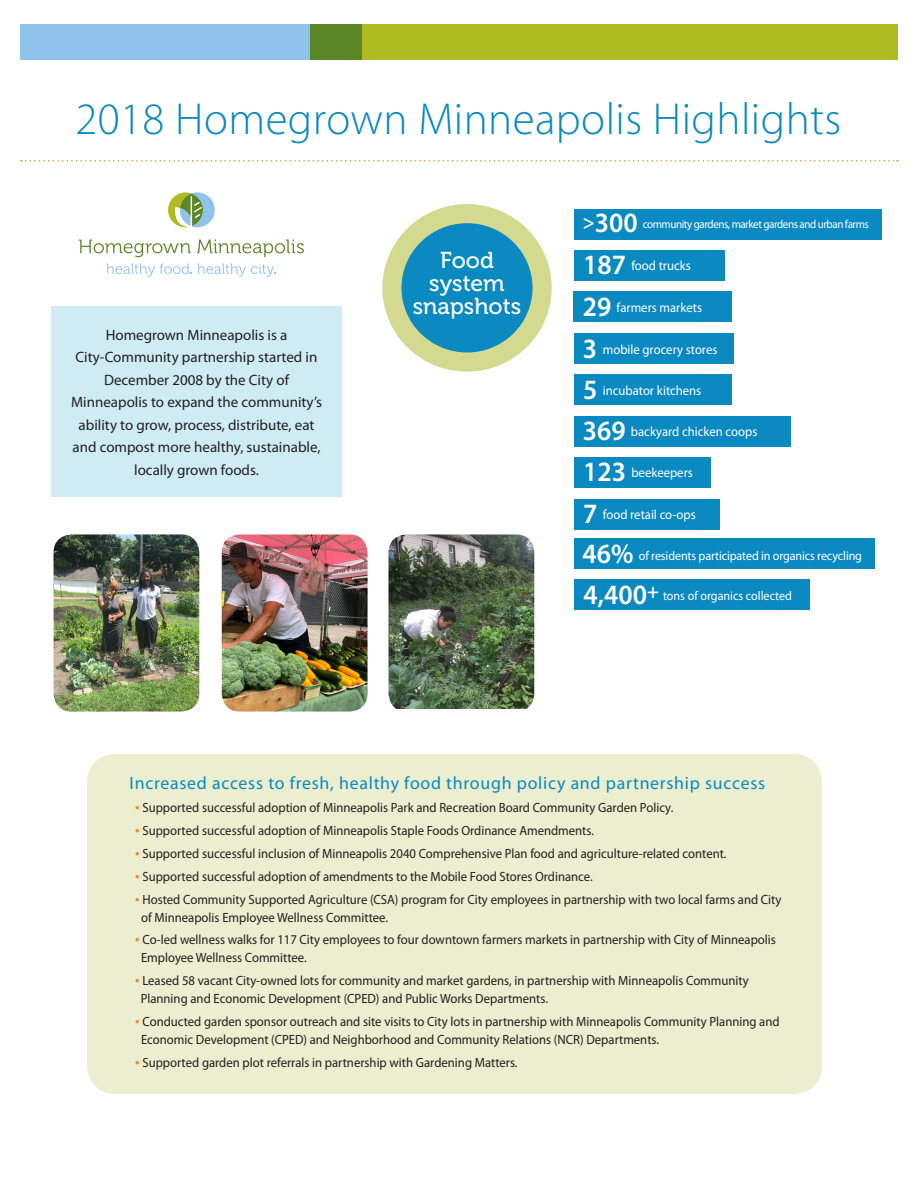
<style>
.page{position:relative;width:918px;height:1188px;background:#fff}
.page>*{position:absolute;margin:0;border:0;box-sizing:border-box;transform-origin:0 0}
.t1{font:45px "Myriad MM 215 600";letter-spacing:.01em;color:#0a8ac0}
.body{font:600 28.05px "Myriad Pro";color:#fff;scale:.95 1}
.t2{font:22.95px "Museo 500";color:#fff}
.t3{font:17.85px "Myriad Pro";letter-spacing:.04em;color:#0a8ac0}
.t4{font:15px/22.5px "Myriad Pro";color:#231f20;text-align:center}
.body-2{font:13.35px/18px "Myriad Pro";color:#231f20;scale:.95 1}
.body-3{font:13.35px "Myriad Pro";color:#fff;scale:.95 1}
.body-4{font:12.75px "Myriad Pro";letter-spacing:-.01em;color:#fff;scale:.95 1}
.body-5{font:11.7px "Myriad Pro";letter-spacing:-.04em;color:#fff;scale:.95 1}
.s1{font-size:21px}
.s2{font-weight:600;font-size:28.05px}
.s3{font-size:16.65px;color:#f58529}
</style>
<div class="page">
<div style="left:574px;top:579px;width:236px;height:31px;background:#0a8ac0"></div>
<div style="left:574px;top:538px;width:301px;height:31px;background:#0a8ac0"></div>
<div style="left:20px;top:24px;width:290px;height:35px;background:#8fc3e9"></div>
<div style="left:310px;top:24px;width:54px;height:35px;background:#5c8727"></div>
<div style="left:362px;top:24px;width:536px;height:35px;background:#aebc21"></div>
<svg style="left:79px;top:239px;width:112px;height:18px"></svg>
<svg style="left:197px;top:239px;width:107px;height:18px"></svg>
<svg style="left:168px;top:192px;width:47px;height:36px"></svg>
<svg style="left:106px;top:263px;width:170px;height:14px"></svg>
<svg style="left:21px;top:160px;width:877px;height:2px"></svg>
<div style="left:51px;top:306px;width:290px;height:191px;background:#cfecf5"></div>
<div style="left:392px;top:214px;width:150px;height:148px;background:#0a8ac0;border-radius:50%"></div>
<div style="left:382px;top:204px;width:170px;height:168px;border:19px solid #d3d98f;border-radius:50%"></div>
<div style="left:574px;top:250px;width:150px;height:31px;background:#0a8ac0"></div>
<div style="left:574px;top:209px;width:307px;height:30px;background:#0a8ac0"></div>
<div style="left:574px;top:333px;width:160px;height:31px;background:#0a8ac0"></div>
<div style="left:574px;top:292px;width:158px;height:30px;background:#0a8ac0"></div>
<div style="left:574px;top:416px;width:216px;height:31px;background:#0a8ac0"></div>
<div style="left:574px;top:375px;width:158px;height:30px;background:#0a8ac0"></div>
<div style="left:574px;top:499px;width:146px;height:31px;background:#0a8ac0"></div>
<div style="left:574px;top:457px;width:137px;height:31px;background:#0a8ac0"></div>
<div style="left:87px;top:754px;width:735px;height:340px;background:#ebeecf;border-radius:29px"></div>
<img style="left:222px;top:534px;width:146px;height:178px">
<img style="left:388px;top:534px;width:146px;height:175px">
<img style="left:54px;top:534px;width:145px;height:178px">
<p class="t1" style="left:75px;top:97px;width:767px">2018 Homegrown Minneapolis Highlights</p>
<p class="t4" style="left:106px;top:323px;width:183px">Homegrown Minneapolis is a</p>
<p class="t4" style="left:76px;top:346px;width:243px">City-Community partnership started in<br>December 2008 by the City of</p>
<p class="t4" style="left:71px;top:391px;width:253px">Minneapolis to expand the community’s ability to grow, process, distribute, eat and compost more healthy, sustainable, locally grown foods.</p>
<p class="t2" style="left:440px;top:248px;width:55px">Food</p>
<p class="t2" style="left:429px;top:271px;width:77px">system</p>
<p class="t2" style="left:413px;top:294px;width:110px">snapshots</p>
<p class="body" style="left:583px;top:205px;width:59px"><span class="s1">&gt;</span>300</p>
<p class="body-5" style="left:643px;top:217px;width:240px">community gardens, market gardens and urban farms</p>
<p class="body-3" style="left:583px;top:257px;width:115px"><span class="s2">187</span> food trucks</p>
<p class="body-3" style="left:583px;top:299px;width:127px"><span class="s2">29</span> farmers markets</p>
<p class="body-3" style="left:583px;top:342px;width:143px"><span class="s2">3</span> mobile grocery stores</p>
<p class="body-3" style="left:583px;top:382px;width:126px"><span class="s2">5</span> incubator kitchens</p>
<p class="body-3" style="left:583px;top:423px;width:185px"><span class="s2">369</span> backyard chicken coops</p>
<p class="body-3" style="left:583px;top:464px;width:117px"><span class="s2">123</span> beekeepers</p>
<p class="body-3" style="left:583px;top:506px;width:120px"><span class="s2">7</span> food retail co-ops</p>
<p class="body-4" style="left:582px;top:547px;width:296px"><span class="s2">46%</span> of residents participated in organics recycling</p>
<p class="body-4" style="left:584px;top:588px;width:221px"><span class="s2">4,400</span><sup>+</sup> tons of organics collected</p>
<p class="t3" style="left:130px;top:772px;width:637px">Increased access to fresh, healthy food through policy and partnership success</p>
<p class="body-2" style="left:135px;top:798px;width:568px"><span class="s3">•</span> Supported successful adoption of Minneapolis Park and Recreation Board Community Garden Policy.</p>
<p class="body-2" style="left:135px;top:821px;width:484px"><span class="s3">•</span> Supported successful adoption of Minneapolis Staple Foods Ordinance Amendments.</p>
<p class="body-2" style="left:135px;top:844px;width:624px"><span class="s3">•</span> Supported successful inclusion of Minneapolis 2040 Comprehensive Plan food and agriculture-related content.</p>
<p class="body-2" style="left:135px;top:867px;width:483px"><span class="s3">•</span> Supported successful adoption of amendments to the Mobile Food Stores Ordinance.</p>
<p class="body-2" style="left:141px;top:890px;width:676px;text-indent:-6px"><span class="s3">•</span> Hosted Community Supported Agriculture (CSA) program for City employees in partnership with two local farms and City of Minneapolis Employee Wellness Committee.</p>
<p class="body-2" style="left:141px;top:931px;width:670px;text-indent:-6px"><span class="s3">•</span> Co-led wellness walks for 117 City employees to four downtown farmers markets in partnership with City of Minneapolis<br>Employee Wellness Committee.</p>
<p class="body-2" style="left:135px;top:972px;width:647px"><span class="s3">•</span> Leased 58 vacant City-owned lots for community and market gardens, in partnership with Minneapolis Community</p>
<p class="body-2" style="left:141px;top:990px;width:430px">Planning and Economic Development (CPED) and Public Works Departments.</p>
<p class="body-2" style="left:141px;top:1013px;width:674px;text-indent:-6px"><span class="s3">•</span> Conducted garden sponsor outreach and site visits to City lots in partnership with Minneapolis Community Planning and<br>Economic Development (CPED) and Neighborhood and Community Relations (NCR) Departments.</p>
<p class="body-2" style="left:135px;top:1054px;width:404px"><span class="s3">•</span> Supported garden plot referrals in partnership with Gardening Matters.</p>
</div>
